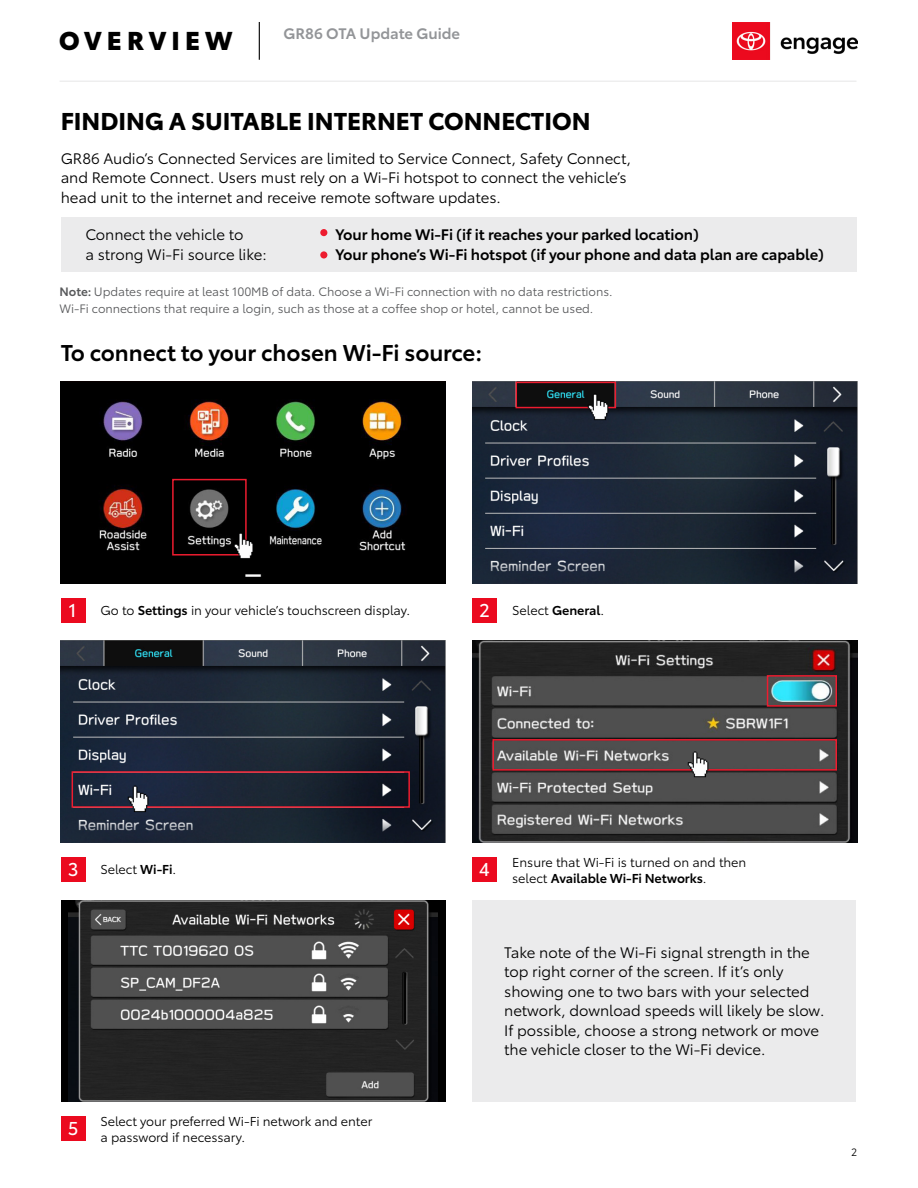
<style>
.page{position:relative;width:918px;height:1188px;background:#fff}
.page>*{position:absolute;margin:0;border:0;box-sizing:border-box;transform-origin:0 0}
.t1{font:900 25.5px "Toyota Type";letter-spacing:.2em;color:#000}
.t2{font:700 24px "Toyota Type";color:#000}
.t3{font:600 22.5px "Toyota Type";letter-spacing:-.005em;color:#000}
.t4{font:18.3px "Toyota Type";color:#fff}
.t5{font:15px/19.5px "Toyota Type";letter-spacing:-.005em;color:#000}
.t6{font:600 15px/19.5px "Toyota Type";letter-spacing:-.005em;color:#000}
.t7{font:600 15px "Toyota Type";color:#939598}
.t8{font:12.75px/15.8px "Toyota Type";letter-spacing:-.005em;color:#000}
.t9{font:12px/16.5px "Toyota Type";letter-spacing:-.005em;color:#58595b}
.t10{font:10.5px "Toyota Type";color:#000}
.s1{font-weight:600}
</style>
<div class="page">
<img style="left:732px;top:22px;width:125px;height:38px">
<hr style="left:259px;top:22px;width:1px;height:38px;background:#000">
<hr style="left:60px;top:81px;width:797px;height:1px;background:#e9e9ea">
<div style="left:61px;top:218px;width:795px;height:54px;background:#ebebec"></div>
<div style="left:320px;top:229px;width:7px;height:7px;background:#ed1c2f;border-radius:50%"></div>
<div style="left:320px;top:251px;width:7px;height:8px;background:#ed1c2f;border-radius:50%"></div>
<img style="left:61px;top:382px;width:385px;height:201px">
<img style="left:472px;top:641px;width:385px;height:201px">
<img style="left:472px;top:382px;width:385px;height:201px">
<img style="left:61px;top:641px;width:385px;height:201px">
<div style="left:61px;top:900px;width:385px;height:201px;background:#000"></div>
<img style="left:69px;top:900px;width:368px;height:201px">
<div style="left:472px;top:900px;width:384px;height:201px;background:#ebebec"></div>
<div style="left:172px;top:479px;width:75px;height:77px;border:2px solid #ed1c2f"></div>
<div style="left:516px;top:382px;width:100px;height:26px;border:2px solid #ed1c2f"></div>
<div style="left:72px;top:771px;width:338px;height:37px;border:2px solid #ed1c2f"></div>
<div style="left:492px;top:739px;width:345px;height:32px;border:2px solid #ed1c2f"></div>
<div style="left:767px;top:675px;width:70px;height:32px;border:2px solid #ed1c2f"></div>
<img style="left:233px;top:531px;width:22px;height:29px">
<img style="left:587px;top:392px;width:23px;height:29px">
<img style="left:128px;top:784px;width:22px;height:29px">
<img style="left:687px;top:750px;width:23px;height:28px">
<div style="left:61px;top:598px;width:24px;height:25px;background:#eb0a1f"></div>
<div style="left:61px;top:857px;width:24px;height:25px;background:#eb0a1f"></div>
<div style="left:61px;top:1116px;width:24px;height:25px;background:#eb0a1f"></div>
<div style="left:472px;top:857px;width:25px;height:25px;background:#eb0a1f"></div>
<div style="left:472px;top:598px;width:25px;height:25px;background:#eb0a1f"></div>
<h1 class="t1" style="left:59px;top:21px;width:175px">OVERVIEW</h1>
<p class="t7" style="left:284px;top:23px;width:178px">GR86 OTA Update Guide</p>
<h2 class="t2" style="left:61px;top:102px;width:531px">FINDING A SUITABLE INTERNET CONNECTION</h2>
<p class="t5" style="left:61px;top:147px;width:572px">GR86 Audio’s Connected Services are limited to Service Connect, Safety Connect, and Remote Connect. Users must rely on a Wi-Fi hotspot to connect the vehicle’s head unit to the internet and receive remote software updates.</p>
<p class="t5" style="left:85px;top:224px;width:183px">Connect the vehicle to<br>a strong Wi-Fi source like:</p>
<p class="t6" style="left:335px;top:224px;width:490px">Your home Wi-Fi (if it reaches your parked location)<br>Your phone’s Wi-Fi hotspot (if your phone and data plan are capable)</p>
<p class="t9" style="left:60px;top:283px;width:554px"><span class="s1">Note:</span> Updates require at least 100MB of data. Choose a Wi-Fi connection with no data restrictions.<br>Wi-Fi connections that require a login, such as those at a coffee shop or hotel, cannot be used.</p>
<h3 class="t3" style="left:61px;top:336px;width:423px">To connect to your chosen Wi-Fi source:</h3>
<p class="t4" style="left:69px;top:597px;width:10px">1</p>
<p class="t8" style="left:100px;top:602px;width:311px">Go to <span class="s1">Settings</span> in your vehicle’s touchscreen display.</p>
<p class="t4" style="left:479px;top:597px;width:12px">2</p>
<p class="t8" style="left:512px;top:602px;width:93px">Select <span class="s1">General</span>.</p>
<p class="t4" style="left:68px;top:856px;width:12px">3</p>
<p class="t8" style="left:100px;top:861px;width:77px">Select <span class="s1">Wi-Fi</span>.</p>
<p class="t4" style="left:68px;top:1115px;width:12px">5</p>
<p class="t8" style="left:100px;top:1113px;width:273px">Select your preferred Wi-Fi network and enter a password if necessary.</p>
<p class="t4" style="left:479px;top:856px;width:12px">4</p>
<p class="t8" style="left:512px;top:853px;width:236px">Ensure that Wi-Fi is turned on and then select <span class="s1">Available Wi-Fi Networks</span>.</p>
<p class="t5" style="left:504px;top:941px;width:322px">Take note of the Wi-Fi signal strength in the top right corner of the screen. If it’s only showing one to two bars with your selected network, download speeds will likely be slow.<br>If possible, choose a strong network or move the vehicle closer to the Wi-Fi device.</p>
<p class="t10" style="left:851px;top:1144px;width:8px">2</p>
</div>
